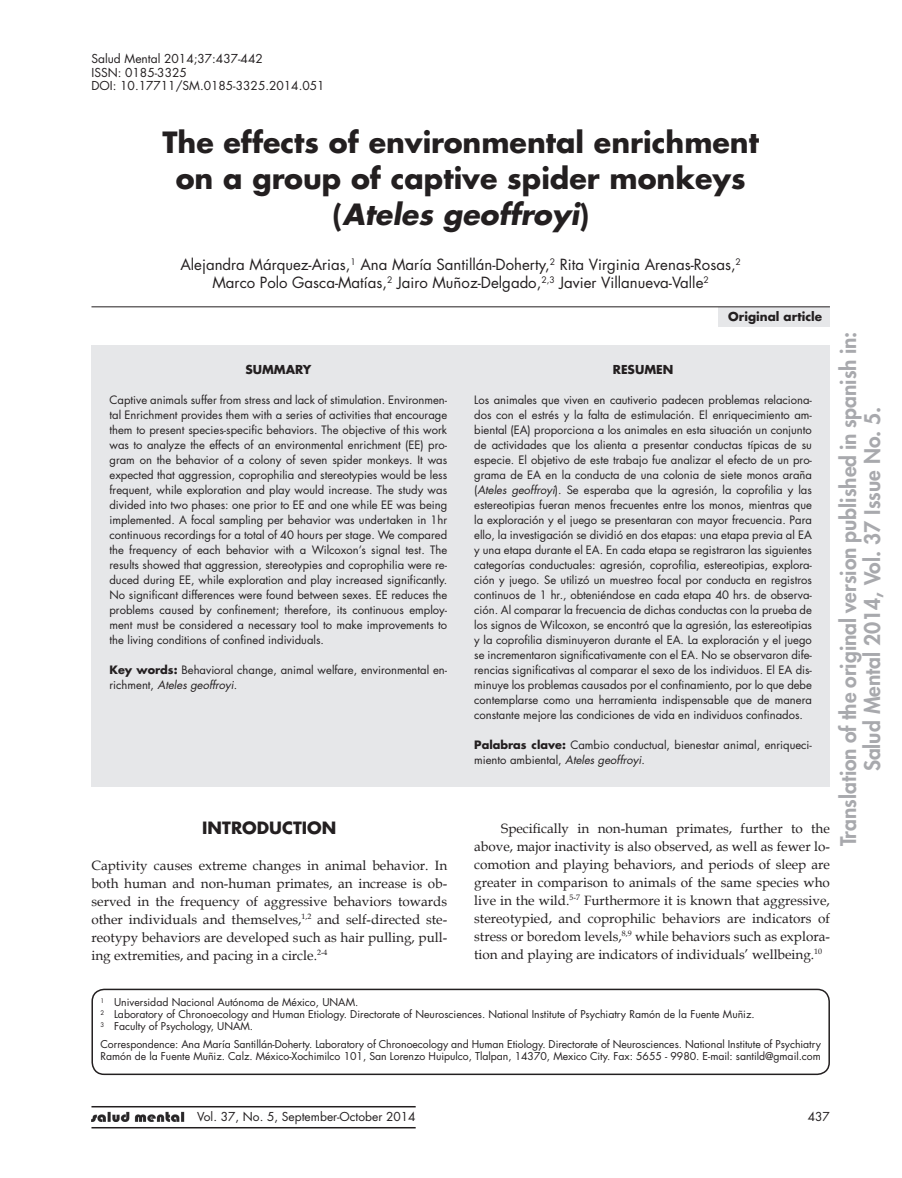
<style>
.page{position:relative;width:902px;height:1178px;background:#fff}
.page>*{position:absolute;margin:0;border:0;box-sizing:border-box;transform-origin:0 0}
.t1{font:700 28.5px/36px "Futura Std";color:#231f20;text-align:center}
.t2{font:800 21px/24px "Futura Std";color:#a8a9ad;text-align:center}
.t3{font:700 16.5px "Futura Std";color:#231f20}
.t4{font:15px/18px "Futura Std";color:#231f20;text-align:center}
.t5{font:13.5px/18px "Book Antiqua";color:#231f20;text-align:justify}
.t6{font:12px/13.5px "Futura Std";color:#231f20}
.t7{font:700 12px "Futura Std";color:#231f20}
.t8{font:11.25px/15px "Futura Std";color:#231f20;text-align:justify}
.t9{font:10.5px/12px "Futura Std";letter-spacing:-.005em;color:#231f20}
.s1{font-style:italic}
.s2{font-weight:700}
</style>
<div class="page">
<hr style="left:91px;top:1106px;width:324px;height:1px;background:#231f20">
<hr style="left:91px;top:1127px;width:324px;height:1px;background:#231f20">
<img style="left:91px;top:1112px;width:93px;height:9px">
<div style="left:718px;top:307px;width:111px;height:19px;background:#e6e7e9"></div>
<hr style="left:91px;top:306px;width:738px;height:1px;background:#231f20">
<div style="left:91px;top:346px;width:738px;height:441px;background:#e6e7e9"></div>
<div style="left:91px;top:989px;width:738px;height:86px;border:2px solid #231f20;border-radius:12px"></div>
<p class="t6" style="left:91px;top:52px;width:234px">Salud Mental 2014;37:437-442<br>ISSN: 0185-3325<br>DOI: 10.17711/SM.0185-3325.2014.051</p>
<h1 class="t1" style="left:162px;top:124px;width:598px">The effects of environmental enrichment on a group of captive spider monkeys (<span class="s1">Ateles geoffroyi</span>)</h1>
<h3 class="t4" style="left:180px;top:256px;width:562px">Alejandra Márquez-Arias,<sup>1</sup> Ana María Santillán-Doherty,<sup>2</sup> Rita Virginia Arenas-Rosas,<sup>2<br></sup>Marco Polo Gasca-Matías,<sup>2</sup> Jairo Muñoz-Delgado,<sup>2,3</sup> Javier Villanueva-Valle<sup>2</sup></h3>
<p class="t7" style="left:245px;top:361px;width:67px">SUMMARY</p>
<p class="t8" style="left:109px;top:392px;width:339px">Captive animals suffer from stress and lack of stimulation. Environmen&shy;tal Enrichment provides them with a series of activities that encourage them to present species-specific behaviors. The objective of this work was to analyze the effects of an environmental enrichment (EE) pro&shy;gram on the behavior of a colony of seven spider monkeys. It was expected that aggression, coprophilia and stereotypies would be less frequent, while exploration and play would increase. The study was divided into two phases: one prior to EE and one while EE was being implemented. A focal sampling per behavior was undertaken in 1hr continuous recordings for a total of 40 hours per stage. We compared the frequency of each behavior with a Wilcoxon’s signal test. The results showed that aggression, stereotypies and coprophilia were re&shy;duced during EE, while exploration and play increased significantly.<br>No significant differences were found between sexes. EE reduces the problems caused by confinement; therefore, its continuous employ&shy;ment must be considered a necessary tool to make improvements to the living conditions of confined individuals.</p>
<p class="t8" style="left:109px;top:662px;width:339px"><span class="s2">Key words:</span> Behavioral change, animal welfare, environmental en&shy;richment, <span class="s1">Ateles geoffroyi</span>.</p>
<h3 class="t3" style="left:202px;top:816px;width:135px">INTRODUCTION</h3>
<p class="t5" style="left:91px;top:856px;width:357px">Captivity causes extreme changes in animal behavior. In both human and non-human primates, an increase is ob&shy;served in the frequency of aggressive behaviors towards other individuals and themselves,<sup>1,2</sup> and self-directed ste&shy;reotypy behaviors are developed such as hair pulling, pull&shy;ing extremities, and pacing in a circle.<sup>2-4</sup></p>
<p class="t7" style="left:728px;top:309px;width:95px">Original article</p>
<p class="t7" style="left:612px;top:361px;width:62px">RESUMEN</p>
<p class="t8" style="left:474px;top:392px;width:339px">Los animales que viven en cautiverio padecen problemas relaciona&shy;dos con el estrés y la falta de estimulación. El enriquecimiento am&shy;biental (EA) proporciona a los animales en esta situación un conjunto de actividades que los alienta a presentar conductas típicas de su especie. El objetivo de este trabajo fue analizar el efecto de un pro&shy;grama de EA en la conducta de una colonia de siete monos araña (<span class="s1">Ateles geoffroyi</span>). Se esperaba que la agresión, la coprofilia y las estereotipias fueran menos frecuentes entre los monos, mientras que la exploración y el juego se presentaran con mayor frecuencia. Para ello, la investigación se dividió en dos etapas: una etapa previa al EA y una etapa durante el EA. En cada etapa se registraron las siguientes categorías conductuales: agresión, coprofilia, estereotipias, explora&shy;ción y juego. Se utilizó un muestreo focal por conducta en registros continuos de 1 hr., obteniéndose en cada etapa 40 hrs. de observa&shy;ción. Al comparar la frecuencia de dichas conductas con la prueba de los signos de Wilcoxon, se encontró que la agresión, las estereotipias y la coprofilia disminuyeron durante el EA. La exploración y el juego se incrementaron significativamente con el EA. No se observaron dife&shy;rencias significativas al comparar el sexo de los individuos. El EA dis&shy;minuye los problemas causados por el confinamiento, por lo que debe contemplarse como una herramienta indispensable que de manera constante mejore las condiciones de vida en individuos confinados.</p>
<p class="t8" style="left:474px;top:737px;width:339px"><span class="s2">Palabras clave:</span> Cambio conductual, bienestar animal, enriqueci&shy;miento ambiental, <span class="s1">Ateles geoffroyi</span>.</p>
<p class="t5" style="left:474px;top:819px;width:357px;text-indent:27px">Specifically in non-human primates, further to the above, major inactivity is also observed, as well as fewer lo&shy;comotion and playing behaviors, and periods of sleep are greater in comparison to animals of the same species who live in the wild.<sup>5-7</sup> Furthermore it is known that aggressive, stereotypied, and coprophilic behaviors are indicators of stress or boredom levels,<sup>8,9</sup> while behaviors such as explora&shy;tion and playing are indicators of individuals’ wellbeing.<sup>10</sup></p>
<h2 class="t2" style="left:836px;top:846px;width:516px;rotate:-90deg">Translation of the original version published in spanish in:<br>Salud Mental 2014, Vol. 37 Issue No. 5.</h2>
<p class="t9" style="left:100px;top:996px;width:655px"><sup>1</sup> Universidad Nacional Autónoma de México, UNAM.<br><sup>2</sup> Laboratory of Chronoecology and Human Etiology. Directorate of Neurosciences. National Institute of Psychiatry Ramón de la Fuente Muñiz.<br><sup>3</sup> Faculty of Psychology, UNAM.</p>
<p class="t9" style="left:100px;top:1038px;width:721px">Correspondence: Ana María Santillán-Doherty. Laboratory of Chronoecology and Human Etiology. Directorate of Neurosciences. National Institute of Psychiatry<br>Ramón de la Fuente Muñiz. Calz. México-Xochimilco 101, San Lorenzo Huipulco, Tlalpan, 14370, Mexico City. Fax: 5655 - 9980. E-mail: santild@gmail.com</p>
<p class="t6" style="left:197px;top:1110px;width:220px">Vol. 37, No. 5, September-October 2014</p>
<p class="t6" style="left:807px;top:1110px;width:24px">437</p>
</div>
